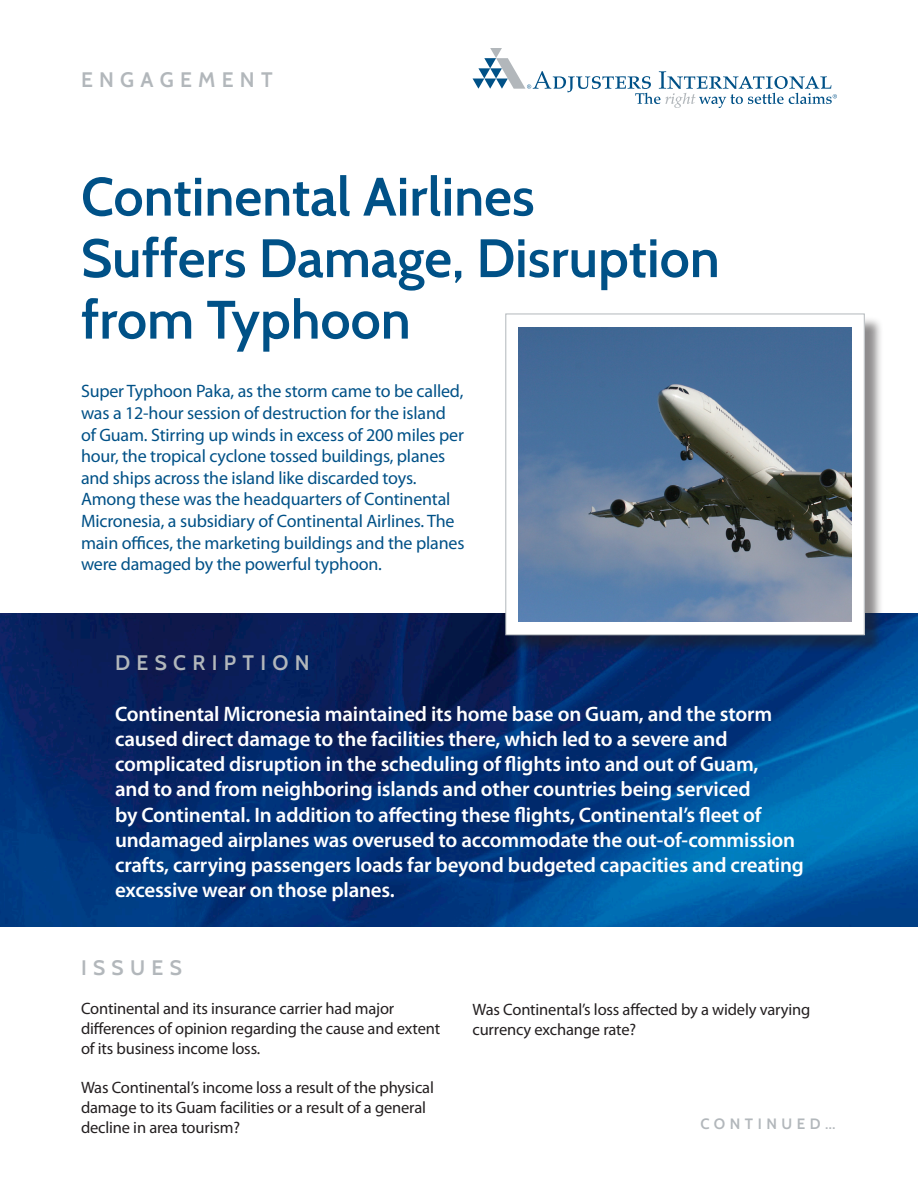
<style>
.page{position:relative;width:918px;height:1188px;background:#fff}
.page>*{position:absolute;margin:0;border:0;box-sizing:border-box;transform-origin:0 0}
.t1{font:600 54px/61.5px "Cabin";color:#005187}
.Paragraph_Style_1{font:600 21px/25.2px "Myriad Pro";letter-spacing:-.01em;color:#fff}
.t2{font:600 21px "Cabin";letter-spacing:.3em;color:#b2b7bb}
.Paragraph_Style_1-2{font:18px/21.6px "Myriad Pro";letter-spacing:-.01em;color:#005187}
.Paragraph_Style_1-3{font:16.5px/19.8px "Myriad Pro";letter-spacing:-.01em;color:#231f20}
.t3{font:600 15px "Cabin";letter-spacing:.3em;color:#b2b7bb}
</style>
<div class="page">
<img style="left:0;top:613px;width:918px;height:314px">
<svg style="left:473px;top:48px;width:364px;height:60px"></svg>
<div style="left:508px;top:316px;width:375px;height:338px;background:#231f20;opacity:.51"></div>
<div style="left:506px;top:314px;width:358px;height:321px;background:#fff"></div>
<img style="left:519px;top:328px;width:332px;height:293px">
<div style="left:505px;top:313px;width:360px;height:322px;border:1px solid #b2b7bb"></div>
<p class="t2" style="left:81px;top:67px;width:193px">ENGAGEMENT</p>
<p class="t1" style="left:81px;top:166px;width:455px">Continental Airlines</p>
<p class="t1" style="left:81px;top:227px;width:640px">Suffers Damage, Disruption from Typhoon</p>
<p class="Paragraph_Style_1-2" style="left:81px;top:380px;width:385px">Super Typhoon Paka, as the storm came to be called, was a 12-hour session of destruction for the island of Guam. Stirring up winds in excess of 200 miles per hour, the tropical cyclone tossed buildings, planes and ships across the island like discarded toys.<br>Among these was the headquarters of Continental Micronesia, a subsidiary of Continental Airlines. The main offices, the marketing buildings and the planes were damaged by the powerful typhoon.</p>
<p class="t2" style="left:115px;top:650px;width:196px">DESCRIPTION</p>
<p class="Paragraph_Style_1" style="left:115px;top:701px;width:690px">Continental Micronesia maintained its home base on Guam, and the storm caused direct damage to the facilities there, which led to a severe and complicated disruption in the scheduling of flights into and out of Guam,<br>and to and from neighboring islands and other countries being serviced<br>by Continental. In addition to affecting these flights, Continental’s fleet of undamaged airplanes was overused to accommodate the out-of-commission crafts, carrying passengers loads far beyond budgeted capacities and creating excessive wear on those planes.</p>
<p class="t2" style="left:81px;top:955px;width:102px">ISSUES</p>
<p class="Paragraph_Style_1-3" style="left:81px;top:999px;width:361px">Continental and its insurance carrier had major differences of opinion regarding the cause and extent of its business income loss.</p>
<p class="Paragraph_Style_1-3" style="left:81px;top:1078px;width:354px">Was Continental’s income loss a result of the physical damage to its Guam facilities or a result of a general decline in area tourism?</p>
<p class="Paragraph_Style_1-3" style="left:472px;top:999px;width:339px">Was Continental’s loss affected by a widely varying currency exchange rate?</p>
<p class="t3" style="left:700px;top:1115px;width:137px">CONTINUED…</p>
</div>
